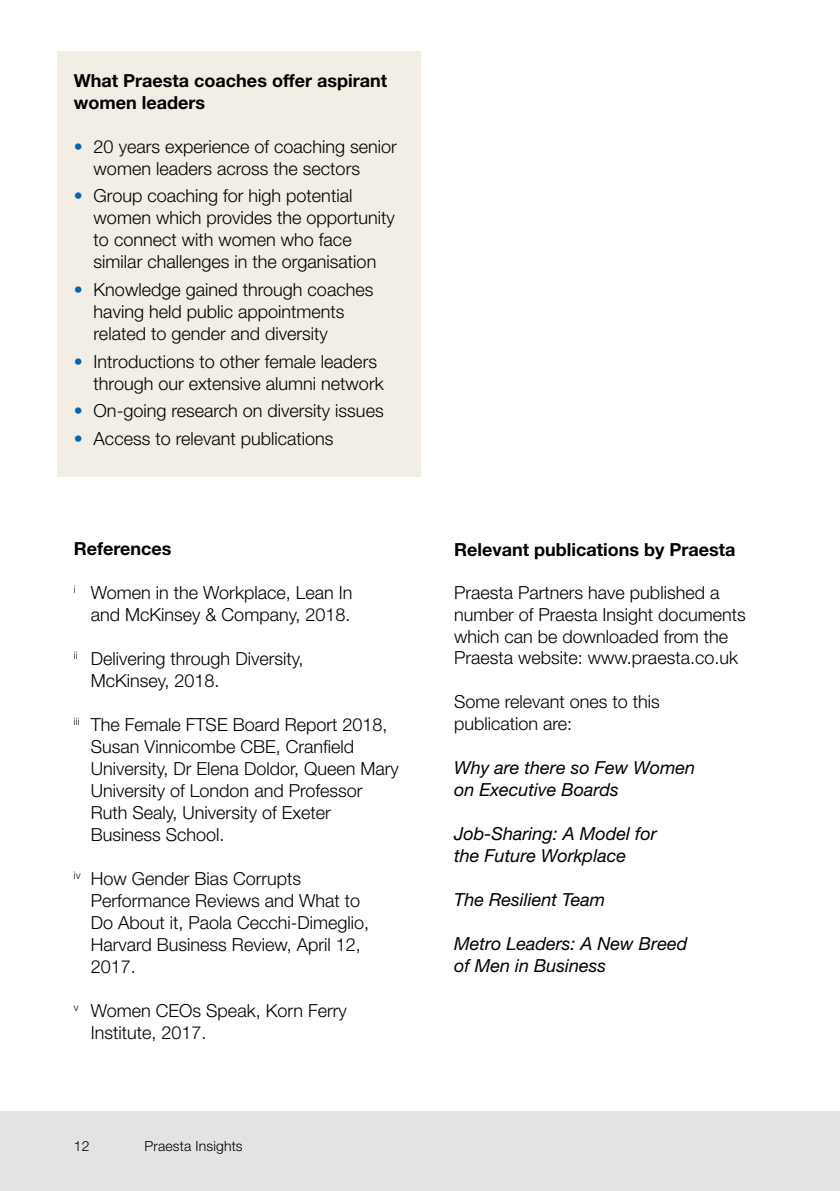
<style>
.page{position:relative;width:840px;height:1191px;background:#fff}
.page>*{position:absolute;margin:0;border:0;box-sizing:border-box;transform-origin:0 0}
.t1{font:300 18px/22px "Helvetica Neue LT Std";color:#000}
.t2{font:italic 18px/22px "Helvetica Neue LT Std";color:#000}
.t3{font:700 18px/22px "Helvetica Neue LT Std";color:#000}
.t4{font:300 14px "Helvetica Neue LT Std";letter-spacing:.01em;color:#000}
.s1{color:#0068ac}
</style>
<div class="page">
<div style="left:0;top:1111px;width:839px;height:80px;background:#e2e3e4"></div>
<div style="left:57px;top:51px;width:363px;height:425px;background:#f2eee6"></div>
<p class="t3" style="left:74px;top:69px;width:314px">What Praesta coaches offer aspirant women leaders</p>
<p class="t1" style="left:94px;top:135px;width:304px;text-indent:-20px"><span class="s1">•</span> 20 years experience of coaching senior women leaders across the sectors</p>
<p class="t1" style="left:94px;top:184px;width:302px;text-indent:-20px"><span class="s1">•</span> Group coaching for high potential women which provides the opportunity to connect with women who face similar challenges in the organisation</p>
<p class="t1" style="left:94px;top:278px;width:281px;text-indent:-20px"><span class="s1">•</span> Knowledge gained through coaches having held public appointments related to gender and diversity</p>
<p class="t1" style="left:94px;top:350px;width:291px;text-indent:-20px"><span class="s1">•</span> Introductions to other female leaders through our extensive alumni network</p>
<p class="t1" style="left:74px;top:399px;width:311px"><span class="s1">•</span> On-going research on diversity issues</p>
<p class="t1" style="left:74px;top:427px;width:261px"><span class="s1">•</span> Access to relevant publications</p>
<p class="t3" style="left:74px;top:537px;width:99px">References</p>
<p class="t1" style="left:74px;top:581px;width:280px;text-align:right"><sup>i</sup> Women in the Workplace, Lean In and McKinsey &amp; Company, 2018.</p>
<p class="t1" style="left:91px;top:647px;width:214px;text-indent:-17px"><sup>ii</sup> Delivering through Diversity,<br>McKinsey, 2018.</p>
<p class="t1" style="left:91px;top:713px;width:309px;text-indent:-17px"><sup>iii</sup> The Female FTSE Board Report 2018,<br>Susan Vinnicombe CBE, Cranfield<br>University, Dr Elena Doldor, Queen Mary<br>University of London and Professor<br>Ruth Sealy, University of Exeter<br>Business School.</p>
<p class="t1" style="left:91px;top:867px;width:280px;text-indent:-17px"><sup>iv</sup> How Gender Bias Corrupts<br>Performance Reviews and What to<br>Do About it, Paola Cecchi-Dimeglio,<br>Harvard Business Review, April 12,<br>2017.</p>
<p class="t1" style="left:91px;top:999px;width:257px;text-indent:-17px"><sup>v</sup> Women CEOs Speak, Korn Ferry<br>Institute, 2017.</p>
<p class="t4" style="left:74px;top:1137px;width:17px">12</p>
<p class="t4" style="left:144px;top:1137px;width:100px">Praesta Insights</p>
<p class="t3" style="left:454px;top:538px;width:283px">Relevant publications by Praesta</p>
<p class="t1" style="left:454px;top:582px;width:293px">Praesta Partners have published a number of Praesta Insight documents which can be downloaded from the Praesta website: www.praesta.co.uk</p>
<p class="t1" style="left:454px;top:690px;width:207px">Some relevant ones to this publication are:</p>
<p class="t2" style="left:454px;top:756px;width:242px">Why are there so Few Women on Executive Boards</p>
<p class="t2" style="left:454px;top:822px;width:204px">Job-Sharing: A Model for the Future Workplace</p>
<p class="t2" style="left:454px;top:888px;width:153px">The Resilient Team</p>
<p class="t2" style="left:454px;top:932px;width:235px">Metro Leaders: A New Breed of Men in Business</p>
</div>
